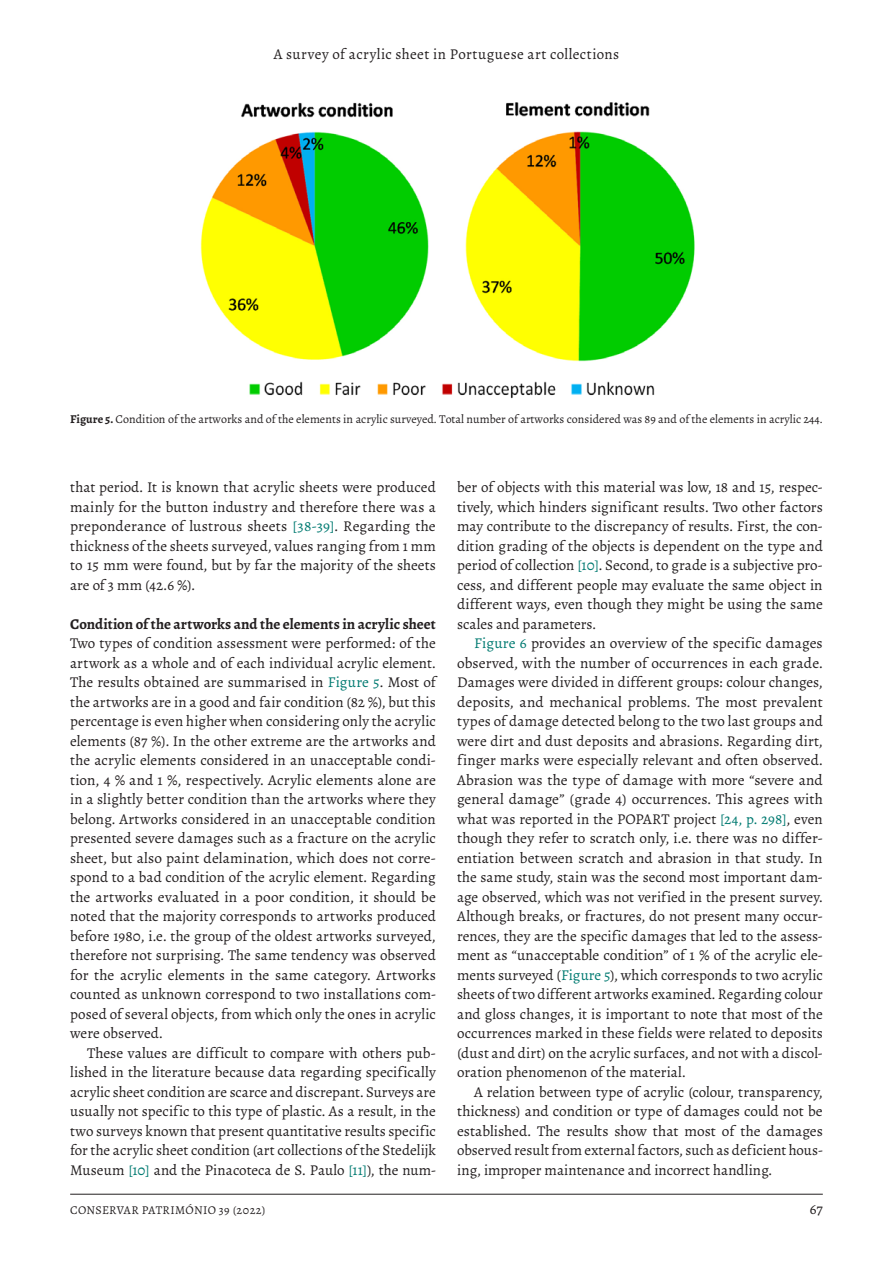
<style>
.page{position:relative;width:893px;height:1263px;background:#fff}
.page>*{position:absolute;margin:0;border:0;box-sizing:border-box;transform-origin:0 0}
.TEXTO_ENG{font:15px/19.5px "Alegreya";color:#231f20;text-align:justify}
.Heading_2{font:700 15px "Alegreya";color:#231f20}
.Primeiro_paragrafo{font:15px "Alegreya";letter-spacing:.025em;color:#231f20}
.Notas_P_esq{font:12px "Alegreya";color:#231f20}
.Notas_P_esq-2{font:12px "Alegreya";letter-spacing:.025em;color:#231f20}
.s1{font-weight:700}
.s2{color:#007a71}
</style>
<div class="page">
<hr style="left:70px;top:1194px;width:753px;height:1px;background:#231f20">
<img style="left:200px;top:102px;width:495px;height:260px">
<img style="left:249px;top:381px;width:406px;height:18px">
<p class="Primeiro_paragrafo" style="left:274px;top:44px;width:347px">A survey of acrylic sheet in Portuguese art collections</p>
<p class="Notas_P_esq" style="left:70px;top:411px;width:754px"><span class="s1">Figure 5.</span> Condition of the artworks and of the elements in acrylic surveyed. Total number of artworks considered was 89 and of the elements in acrylic 244.</p>
<p class="TEXTO_ENG" style="left:70px;top:477px;width:367px">that period. It is known that acrylic sheets were produced mainly for the button industry and therefore there was a preponderance of lustrous sheets <span class="s2">[38-39]</span>. Regarding the thickness of the sheets surveyed, values ranging from 1 mm to 15 mm were found, but by far the majority of the sheets are of 3 mm (42.6 %).</p>
<p class="Heading_2" style="left:70px;top:614px;width:367px">Condition of the artworks and the elements in acrylic sheet</p>
<p class="TEXTO_ENG" style="left:70px;top:633px;width:367px">Two types of condition assessment were performed: of the artwork as a whole and of each individual acrylic element.<br>The results obtained are summarised in <span class="s2">Figure 5</span>. Most of the artworks are in a good and fair condition (82 %), but this percentage is even higher when considering only the acrylic elements (87 %). In the other extreme are the artworks and the acrylic elements considered in an unacceptable condi&shy;tion, 4 % and 1 %, respectively. Acrylic elements alone are in a slightly better condition than the artworks where they belong. Artworks considered in an unacceptable condition presented severe damages such as a fracture on the acrylic sheet, but also paint delamination, which does not corre&shy;spond to a bad condition of the acrylic element. Regarding the artworks evaluated in a poor condition, it should be noted that the majority corresponds to artworks produced before 1980, i.e. the group of the oldest artworks surveyed, therefore not surprising. The same tendency was observed for the acrylic elements in the same category. Artworks counted as unknown correspond to two installations com&shy;posed of several objects, from which only the ones in acrylic were observed.</p>
<p class="TEXTO_ENG" style="left:70px;top:1043px;width:367px;text-indent:17px">These values are difficult to compare with others pub&shy;lished in the literature because data regarding specifically acrylic sheet condition are scarce and discrepant. Surveys are usually not specific to this type of plastic. As a result, in the two surveys known that present quantitative results specific for the acrylic sheet condition (art collections of the Stedelijk Museum <span class="s2">[10]</span> and the Pinacoteca de S. Paulo <span class="s2">[11]</span>), the num-</p>
<p class="TEXTO_ENG" style="left:457px;top:477px;width:367px">ber of objects with this material was low, 18 and 15, respec&shy;tively, which hinders significant results. Two other factors may contribute to the discrepancy of results. First, the con&shy;dition grading of the objects is dependent on the type and period of collection <span class="s2">[10]</span>. Second, to grade is a subjective pro&shy;cess, and different people may evaluate the same object in different ways, even though they might be using the same scales and parameters.</p>
<p class="TEXTO_ENG" style="left:457px;top:633px;width:367px;text-indent:17px"><span class="s2">Figure 6</span> provides an overview of the specific damages observed, with the number of occurrences in each grade.<br>Damages were divided in different groups: colour changes, deposits, and mechanical problems. The most prevalent types of damage detected belong to the two last groups and were dirt and dust deposits and abrasions. Regarding dirt, finger marks were especially relevant and often observed.<br>Abrasion was the type of damage with more “severe and general damage” (grade 4) occurrences. This agrees with what was reported in the POPART project <span class="s2">[24, p. 298]</span>, even though they refer to scratch only, i.e. there was no differ&shy;entiation between scratch and abrasion in that study. In the same study, stain was the second most important dam&shy;age observed, which was not verified in the present survey.<br>Although breaks, or fractures, do not present many occur&shy;rences, they are the specific damages that led to the assess&shy;ment as “unacceptable condition” of 1 % of the acrylic ele&shy;ments surveyed (<span class="s2">Figure 5</span>), which corresponds to two acrylic sheets of two different artworks examined. Regarding colour and gloss changes, it is important to note that most of the occurrences marked in these fields were related to deposits (dust and dirt) on the acrylic surfaces, and not with a discol&shy;oration phenomenon of the material.</p>
<p class="TEXTO_ENG" style="left:457px;top:1082px;width:367px;text-indent:17px">A relation between type of acrylic (colour, transparency, thickness) and condition or type of damages could not be established. The results show that most of the damages observed result from external factors, such as deficient hous&shy;ing, improper maintenance and incorrect handling.</p>
<p class="Notas_P_esq-2" style="left:70px;top:1202px;width:197px">CONSERVAR PATRIMÓNIO 39 (2022)</p>
<p class="TEXTO_ENG" style="left:810px;top:1199px;width:14px">67</p>
</div>
